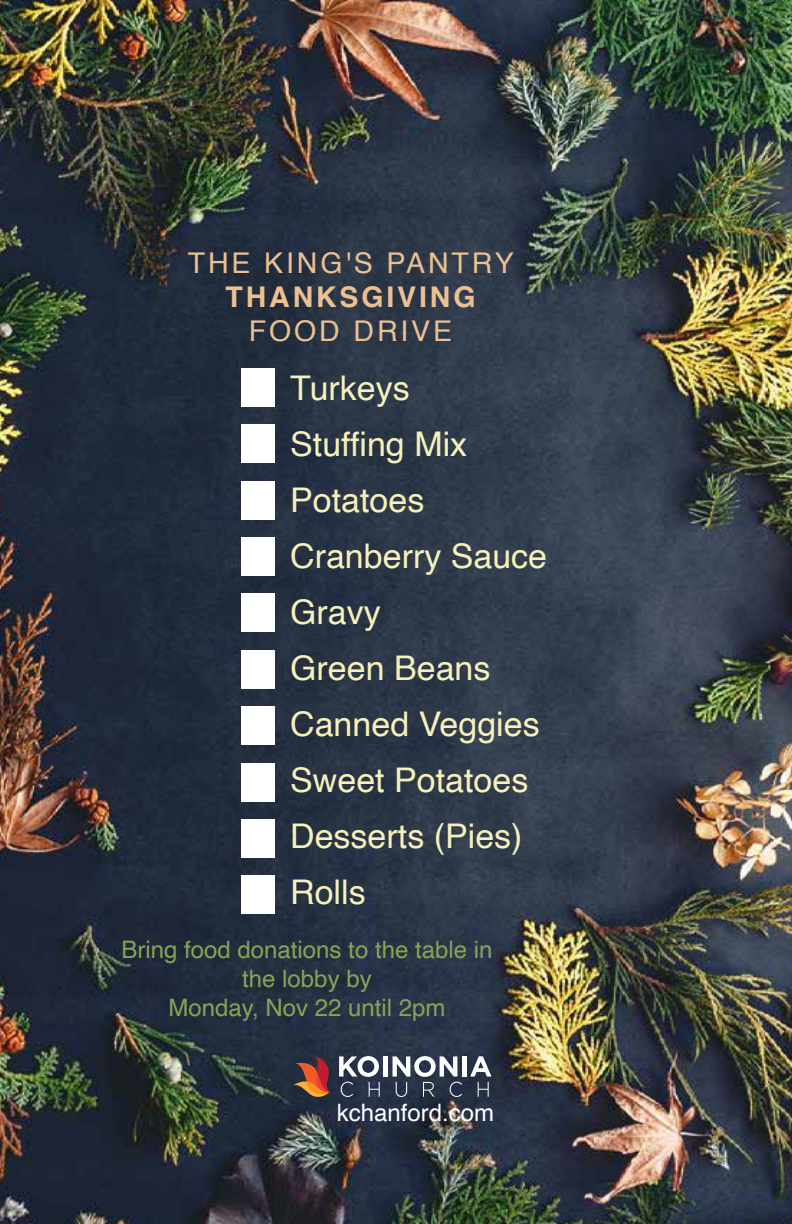
<style>
.page{position:relative;width:792px;height:1224px;background:#fff}
.page>*{position:absolute;margin:0;border:0;box-sizing:border-box;transform-origin:0 0}
.t1{font:34px/56px "Helvetica";color:#f6f1ba}
.t2{font:28.6px "Helvetica";letter-spacing:.1em;color:#edc092}
.t3{font:700 28.6px "Helvetica";letter-spacing:.1em;color:#edc092}
.t4{font:24px/28.8px "Helvetica";color:#87a455;text-align:center}
.t5{font:24px "Helvetica";color:#fff}
</style>
<div class="page">
<img style="left:0;top:0;width:792px;height:1224px">
<div style="left:241px;top:368px;width:34px;height:39px;background:#fff"></div>
<div style="left:241px;top:425px;width:34px;height:38px;background:#fff"></div>
<div style="left:241px;top:481px;width:34px;height:38px;background:#fff"></div>
<div style="left:241px;top:537px;width:34px;height:39px;background:#fff"></div>
<div style="left:241px;top:594px;width:34px;height:38px;background:#fff"></div>
<div style="left:241px;top:650px;width:34px;height:39px;background:#fff"></div>
<div style="left:241px;top:706px;width:34px;height:39px;background:#fff"></div>
<div style="left:241px;top:763px;width:34px;height:38px;background:#fff"></div>
<div style="left:241px;top:819px;width:34px;height:39px;background:#fff"></div>
<div style="left:241px;top:876px;width:34px;height:38px;background:#fff"></div>
<svg style="left:293px;top:1056px;width:37px;height:42px;background:#854435"></svg>
<hr style="left:383px;top:1056px;width:4px;height:21px;background:#fff">
<div style="left:462px;top:1056px;width:5px;height:21px;background:#fff"></div>
<svg style="left:339px;top:1056px;width:41px;height:41px"></svg>
<svg style="left:393px;top:1056px;width:69px;height:41px"></svg>
<svg style="left:470px;top:1056px;width:21px;height:41px"></svg>
<p class="t2" style="left:188px;top:241px;width:327px">THE KING'S PANTRY</p>
<p class="t3" style="left:225px;top:274px;width:252px">THANKSGIVING</p>
<p class="t2" style="left:249px;top:309px;width:205px">FOOD DRIVE</p>
<p class="t1" style="left:290px;top:362px;width:258px">Turkeys<br>Stuffing Mix<br>Potatoes<br>Cranberry Sauce<br>Gravy<br>Green Beans<br>Canned Veggies<br>Sweet Potatoes<br>Desserts (Pies)<br>Rolls</p>
<p class="t4" style="left:122px;top:936px;width:372px">Bring food donations to the table in the lobby by<br>Monday, Nov 22 until 2pm</p>
<p class="t5" style="left:337px;top:1094px;width:159px">kchanford.com</p>
</div>
